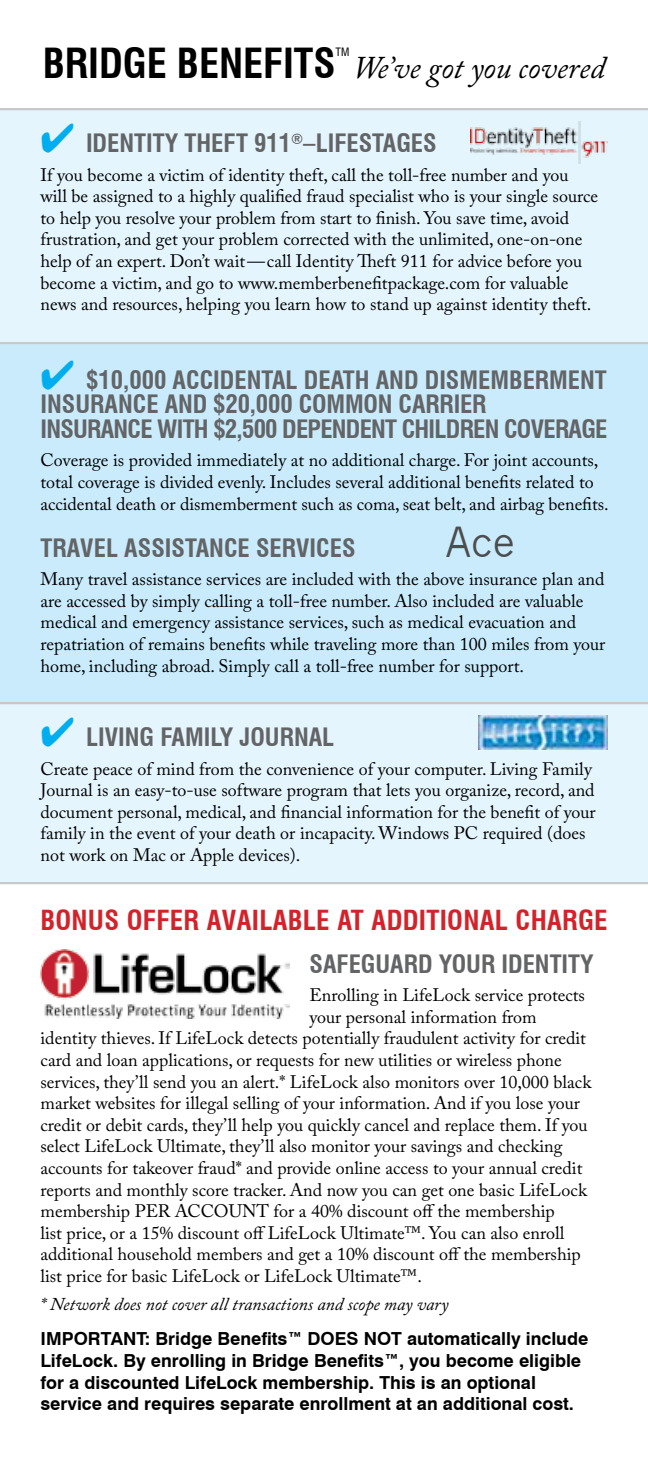
<style>
.page{position:relative;width:648px;height:1458px;background:#fff}
.page>*{position:absolute;margin:0;border:0;box-sizing:border-box;transform-origin:0 0}
.t1{font:700 condensed 40.5px "Swiss 721 BT";color:#000}
.t2{font:40.5px "News Gothic";color:#4d4d4f}
.t3{font:italic 31.5px "Adobe Caslon Pro";color:#000}
.t4{font:700 condensed 27px "Swiss 721 BT";letter-spacing:.01em;color:#d2232a}
.t5{font:700 condensed 24.75px/24.8px "Swiss 721 BT";color:#636466}
.t6{font:18px/21.6px "Adobe Caslon Pro";color:#000}
.t7{font:700 18px/21.6px "Swiss 721 BT";color:#000}
.t8{font:italic 18px "Adobe Caslon Pro";color:#000}
.t9{font:condensed 11.25px "Swiss 721 BT";color:#000}
.s1{color:#00aeef}
</style>
<div class="page">
<div style="left:0;top:338px;width:648px;height:398px;background:#c9ebfc"></div>
<img style="left:40px;top:950px;width:249px;height:68px">
<div style="left:0;top:702px;width:648px;height:182px;background:#e4f5fd"></div>
<div style="left:0;top:108px;width:648px;height:236px;background:#e4f5fd"></div>
<img style="left:470px;top:122px;width:138px;height:42px">
<img style="left:478px;top:716px;width:130px;height:34px">
<h1 class="t1" style="left:43px;top:39px;width:294px">BRIDGE BENEFITS</h1>
<p class="t9" style="left:336px;top:45px;width:15px">TM</p>
<h2 class="t3" style="left:353px;top:49px;width:254px">We’ve got you covered</h2>
<h3 class="t5" style="left:40px;top:131px;width:398px"><span class="s1">✔</span> IDENTITY THEFT 911<sup>®</sup>–LIFESTAGES</h3>
<p class="t6" style="left:40px;top:164px;width:559px">If you become a victim of identity theft, call the toll-free number and you will be assigned to a highly qualified fraud specialist who is your single source to help you resolve your problem from start to finish. You save time, avoid frustration, and get your problem corrected with the unlimited, one-on-one help of an expert. Don’t wait—call Identity Theft 911 for advice before you become a victim, and go to www.memberbenefitpackage.com for valuable news and resources, helping you learn how to stand up against identity theft.</p>
<h3 class="t5" style="left:40px;top:367px;width:568px"><span class="s1">✔</span> $10,000 ACCIDENTAL DEATH AND DISMEMBERMENT<br>INSURANCE AND $20,000 COMMON CARRIER<br>INSURANCE WITH $2,500 DEPENDENT CHILDREN COVERAGE</h3>
<p class="t6" style="left:40px;top:449px;width:570px">Coverage is provided immediately at no additional charge. For joint accounts, total coverage is divided evenly. Includes several additional benefits related to accidental death or dismemberment such as coma, seat belt, and airbag benefits.</p>
<h3 class="t5" style="left:40px;top:535px;width:317px">TRAVEL ASSISTANCE SERVICES</h3>
<h1 class="t2" style="left:446px;top:519px;width:71px">Ace</h1>
<p class="t6" style="left:40px;top:568px;width:566px">Many travel assistance services are included with the above insurance plan and are accessed by simply calling a toll-free number. Also included are valuable medical and emergency assistance services, such as medical evacuation and repatriation of remains benefits while traveling more than 100 miles from your home, including abroad. Simply call a toll-free number for support.</p>
<h3 class="t5" style="left:40px;top:725px;width:295px"><span class="s1">✔</span> LIVING FAMILY JOURNAL</h3>
<p class="t6" style="left:40px;top:758px;width:557px">Create peace of mind from the convenience of your computer. Living Family Journal is an easy-to-use software program that lets you organize, record, and document personal, medical, and financial information for the benefit of your family in the event of your death or incapacity. Windows PC required (does not work on Mac or Apple devices).</p>
<h3 class="t4" style="left:40px;top:904px;width:569px">BONUS OFFER AVAILABLE AT ADDITIONAL CHARGE</h3>
<h3 class="t5" style="left:309px;top:951px;width:286px">SAFEGUARD YOUR IDENTITY</h3>
<p class="t6" style="left:309px;top:984px;width:277px">Enrolling in LifeLock service protects</p>
<p class="t6" style="left:309px;top:1006px;width:229px">your personal information from</p>
<p class="t6" style="left:41px;top:1027px;width:547px">identity thieves. If LifeLock detects potentially fraudulent activity for credit</p>
<p class="t6" style="left:41px;top:1049px;width:523px">card and loan applications, or requests for new utilities or wireless phone</p>
<p class="t6" style="left:41px;top:1071px;width:552px">services, they’ll send you an alert.* LifeLock also monitors over 10,000 black</p>
<p class="t6" style="left:41px;top:1092px;width:541px">market websites for illegal selling of your information. And if you lose your</p>
<p class="t6" style="left:41px;top:1114px;width:549px">credit or debit cards, they’ll help you quickly cancel and replace them. If you</p>
<p class="t6" style="left:41px;top:1135px;width:524px">select LifeLock Ultimate, they’ll also monitor your savings and checking</p>
<p class="t6" style="left:41px;top:1157px;width:543px">accounts for takeover fraud* and provide online access to your annual credit</p>
<p class="t6" style="left:41px;top:1179px;width:548px">reports and monthly score tracker. And now you can get one basic LifeLock</p>
<p class="t6" style="left:41px;top:1200px;width:516px">membership PER ACCOUNT for a 40% discount off the membership</p>
<p class="t6" style="left:41px;top:1222px;width:525px">list price, or a 15% discount off LifeLock Ultimate™. You can also enroll</p>
<p class="t6" style="left:41px;top:1243px;width:542px">additional household members and get a 10% discount off the membership</p>
<p class="t6" style="left:41px;top:1265px;width:383px">list price for basic LifeLock or LifeLock Ultimate™.</p>
<p class="t8" style="left:41px;top:1294px;width:410px">* Network does not cover all transactions and scope may vary</p>
<p class="t7" style="left:41px;top:1328px;width:549px">IMPORTANT: Bridge Benefits™ DOES NOT automatically include LifeLock. By enrolling in Bridge Benefits™, you become eligible for a discounted LifeLock membership. This is an optional service and requires separate enrollment at an additional cost.</p>
</div>
